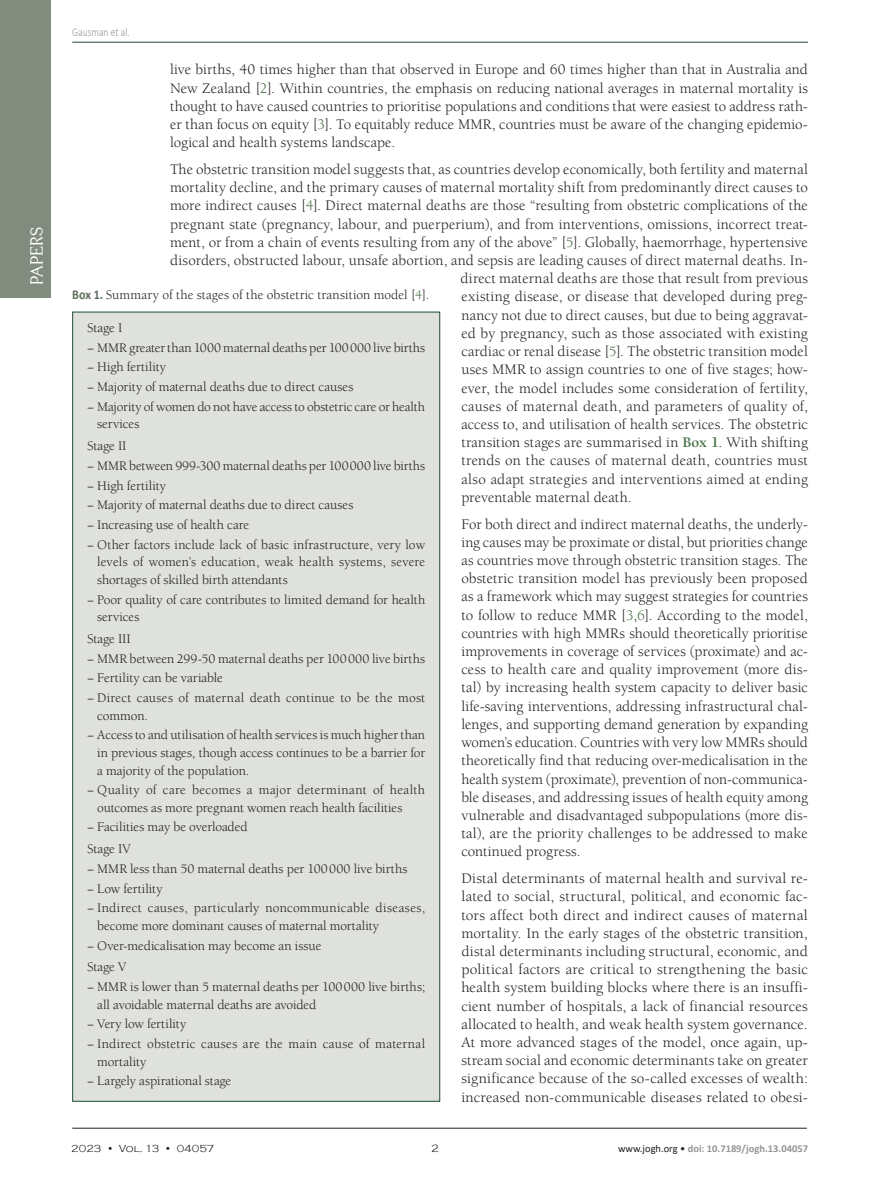
<style>
.page{position:relative;width:893px;height:1191px;background:#fff}
.page>*{position:absolute;margin:0;border:0;box-sizing:border-box;transform-origin:0 0}
.t1{font:17.1px "Centabel";letter-spacing:-.005em;color:#fff}
.Tekst_Osnovni{font:15px/18.1px "Berkeley Std";letter-spacing:.01em;color:#231f20;text-align:justify}
.Acknowledgments{font:13.5px/17.5px "Berkeley Std";letter-spacing:.005em;color:#231f20}
.potpisi_Figure_Table{font:13.5px "Berkeley Std";letter-spacing:.005em;color:#231f20}
.t2{font:300 12px "Calibri";color:#939598;scale:.8 1}
.t3{font:300 10.95px "Copperplate Gothic";color:#231f20}
.t4{font:700 10.5px "Calibri";color:#939598}
.t5{font:300 10.5px "Copperplate Gothic";color:#231f20}
.s1{color:#477045}
.s2{font-weight:700;color:#477045}
.s3{font-family:"Calibri";font-weight:700;color:#5d6e5c}
.s4{font-weight:400;color:#231f20}
</style>
<div class="page">
<hr style="left:72px;top:1128px;width:735px;height:1px;background:#231f20">
<hr style="left:72px;top:42px;width:736px;height:1px;background:#204c34">
<div style="left:0;top:0;width:51px;height:298px;background:#828c7e"></div>
<div style="left:72px;top:312px;width:368px;height:789px;background:#dfe1dd;border:1px solid #204c34"></div>
<p class="t1" style="left:27px;top:285px;width:59px;rotate:-90deg">PAPERS</p>
<p class="t2" style="left:72px;top:25px;width:73px">Gausman et al.</p>
<p class="Tekst_Osnovni" style="left:170px;top:61px;width:639px">live births, 40 times higher than that observed in Europe and 60 times higher than that in Australia and New Zealand [<span class="s1">2</span>]. Within countries, the emphasis on reducing national averages in maternal mortality is thought to have caused countries to prioritise populations and conditions that were easiest to address rath&shy;er than focus on equity [<span class="s1">3</span>]. To equitably reduce MMR, countries must be aware of the changing epidemio&shy;logical and health systems landscape.</p>
<p class="Tekst_Osnovni" style="left:170px;top:160px;width:639px">The obstetric transition model suggests that, as countries develop economically, both fertility and maternal</p>
<p class="Tekst_Osnovni" style="left:170px;top:179px;width:639px">mortality decline, and the primary causes of maternal mortality shift from predominantly direct causes to</p>
<p class="Tekst_Osnovni" style="left:170px;top:197px;width:639px">more indirect causes [<span class="s1">4</span>]. Direct maternal deaths are those “resulting from obstetric complications of the</p>
<p class="Tekst_Osnovni" style="left:170px;top:215px;width:639px">pregnant state (pregnancy, labour, and puerperium), and from interventions, omissions, incorrect treat-</p>
<p class="Tekst_Osnovni" style="left:170px;top:233px;width:639px">ment, or from a chain of events resulting from any of the above” [<span class="s1">5</span>]. Globally, haemorrhage, hypertensive</p>
<p class="Tekst_Osnovni" style="left:170px;top:251px;width:639px">disorders, obstructed labour, unsafe abortion, and sepsis are leading causes of direct maternal deaths. In-</p>
<p class="Tekst_Osnovni" style="left:461px;top:270px;width:349px">direct maternal deaths are those that result from previous</p>
<p class="Tekst_Osnovni" style="left:461px;top:288px;width:348px">existing disease, or disease that developed during preg-</p>
<p class="Tekst_Osnovni" style="left:461px;top:306px;width:348px">nancy not due to direct causes, but due to being aggravat-</p>
<p class="Tekst_Osnovni" style="left:461px;top:324px;width:348px">ed by pregnancy, such as those associated with existing</p>
<p class="Tekst_Osnovni" style="left:461px;top:342px;width:348px">cardiac or renal disease [<span class="s1">5</span>]. The obstetric transition model</p>
<p class="Tekst_Osnovni" style="left:461px;top:361px;width:348px">uses MMR to assign countries to one of five stages; how-</p>
<p class="Tekst_Osnovni" style="left:461px;top:379px;width:348px">ever, the model includes some consideration of fertility,</p>
<p class="Tekst_Osnovni" style="left:461px;top:397px;width:348px">causes of maternal death, and parameters of quality of,</p>
<p class="Tekst_Osnovni" style="left:461px;top:415px;width:348px">access to, and utilisation of health services. The obstetric</p>
<p class="Tekst_Osnovni" style="left:461px;top:433px;width:348px">transition stages are summarised in <span class="s2">Box 1</span>. With shifting</p>
<p class="Tekst_Osnovni" style="left:461px;top:452px;width:348px">trends on the causes of maternal death, countries must</p>
<p class="Tekst_Osnovni" style="left:461px;top:470px;width:348px">also adapt strategies and interventions aimed at ending</p>
<p class="Tekst_Osnovni" style="left:461px;top:488px;width:172px">preventable maternal death.</p>
<p class="Tekst_Osnovni" style="left:461px;top:515px;width:348px">For both direct and indirect maternal deaths, the underly&shy;ing causes may be proximate or distal, but priorities change as countries move through obstetric transition stages. The obstetric transition model has previously been proposed as a framework which may suggest strategies for countries to follow to reduce MMR [<span class="s1">3</span>,<span class="s1">6</span>]. According to the model, countries with high MMRs should theoretically prioritise improvements in coverage of services (proximate) and ac&shy;cess to health care and quality improvement (more dis&shy;tal) by increasing health system capacity to deliver basic life-saving interventions, addressing infrastructural chal&shy;lenges, and supporting demand generation by expanding women’s education. Countries with very low MMRs should theoretically find that reducing over-medicalisation in the health system (proximate), prevention of non-communica&shy;ble diseases, and addressing issues of health equity among vulnerable and disadvantaged subpopulations (more dis&shy;tal), are the priority challenges to be addressed to make continued progress.</p>
<p class="Tekst_Osnovni" style="left:461px;top:869px;width:348px">Distal determinants of maternal health and survival re&shy;lated to social, structural, political, and economic fac&shy;tors affect both direct and indirect causes of maternal mortality. In the early stages of the obstetric transition, distal determinants including structural, economic, and political factors are critical to strengthening the basic health system building blocks where there is an insuffi&shy;cient number of hospitals, a lack of financial resources allocated to health, and weak health system governance.<br>At more advanced stages of the model, once again, up&shy;stream social and economic determinants take on greater significance because of the so-called excesses of wealth: increased non-communicable diseases related to obesi-</p>
<p class="potpisi_Figure_Table" style="left:72px;top:287px;width:358px"><span class="s3">Box 1.</span> Summary of the stages of the obstetric transition model [<span class="s1">4</span>].</p>
<p class="Acknowledgments" style="left:87px;top:319px;width:37px">Stage I</p>
<p class="Acknowledgments" style="left:87px;top:339px;width:340px">− MMR greater than 1000 maternal deaths per 100000 live births</p>
<p class="Acknowledgments" style="left:87px;top:359px;width:80px">− High fertility</p>
<p class="Acknowledgments" style="left:87px;top:378px;width:268px">− Majority of maternal deaths due to direct causes</p>
<p class="Acknowledgments" style="left:97px;top:398px;width:329px;text-indent:-10px">− Majority of women do not have access to obstetric care or health services</p>
<p class="Acknowledgments" style="left:87px;top:437px;width:41px">Stage II</p>
<p class="Acknowledgments" style="left:87px;top:457px;width:340px">− MMR between 999-300 maternal deaths per 100000 live births</p>
<p class="Acknowledgments" style="left:87px;top:477px;width:80px">− High fertility</p>
<p class="Acknowledgments" style="left:87px;top:496px;width:268px">− Majority of maternal deaths due to direct causes</p>
<p class="Acknowledgments" style="left:87px;top:516px;width:164px">− Increasing use of health care</p>
<p class="Acknowledgments" style="left:97px;top:536px;width:330px;text-align:justify;text-indent:-10px">− Other factors include lack of basic infrastructure, very low levels of women’s education, weak health systems, severe shortages of skilled birth attendants</p>
<p class="Acknowledgments" style="left:97px;top:591px;width:330px;text-indent:-10px">− Poor quality of care contributes to limited demand for health services</p>
<p class="Acknowledgments" style="left:87px;top:630px;width:45px">Stage III</p>
<p class="Acknowledgments" style="left:87px;top:650px;width:340px">− MMR between 299-50 maternal deaths per 100000 live births</p>
<p class="Acknowledgments" style="left:87px;top:669px;width:137px">− Fertility can be variable</p>
<p class="Acknowledgments" style="left:97px;top:689px;width:329px;text-indent:-10px">− Direct causes of maternal death continue to be the most common.</p>
<p class="Acknowledgments" style="left:97px;top:726px;width:330px;text-align:justify;text-indent:-10px">− Access to and utilisation of health services is much higher than in previous stages, though access continues to be a barrier for a majority of the population.</p>
<p class="Acknowledgments" style="left:97px;top:781px;width:330px;text-indent:-10px">− Quality of care becomes a major determinant of health outcomes as more pregnant women reach health facilities</p>
<p class="Acknowledgments" style="left:87px;top:818px;width:162px">− Facilities may be overloaded</p>
<p class="Acknowledgments" style="left:87px;top:840px;width:45px">Stage IV</p>
<p class="Acknowledgments" style="left:87px;top:860px;width:322px">− MMR less than 50 maternal deaths per 100000 live births</p>
<p class="Acknowledgments" style="left:87px;top:880px;width:77px">− Low fertility</p>
<p class="Acknowledgments" style="left:97px;top:899px;width:330px;text-indent:-10px">− Indirect causes, particularly noncommunicable diseases, become more dominant causes of maternal mortality</p>
<p class="Acknowledgments" style="left:87px;top:937px;width:236px">− Over-medicalisation may become an issue</p>
<p class="Acknowledgments" style="left:87px;top:958px;width:41px">Stage V</p>
<p class="Acknowledgments" style="left:97px;top:978px;width:330px;text-indent:-10px">− MMR is lower than 5 maternal deaths per 100000 live births; all avoidable maternal deaths are avoided</p>
<p class="Acknowledgments" style="left:87px;top:1015px;width:101px">− Very low fertility</p>
<p class="Acknowledgments" style="left:97px;top:1035px;width:330px;text-indent:-10px">− Indirect obstetric causes are the main cause of maternal mortality</p>
<p class="Acknowledgments" style="left:87px;top:1072px;width:146px">− Largely aspirational stage</p>
<p class="t5" style="left:71px;top:1142px;width:145px">2023 • Vol. 13 • 04057</p>
<p class="t3" style="left:431px;top:1142px;width:9px">2</p>
<p class="t4" style="left:618px;top:1141px;width:191px"><span class="s4">www.jogh.org •</span> doi: 10.7189/jogh.13.04057</p>
</div>
